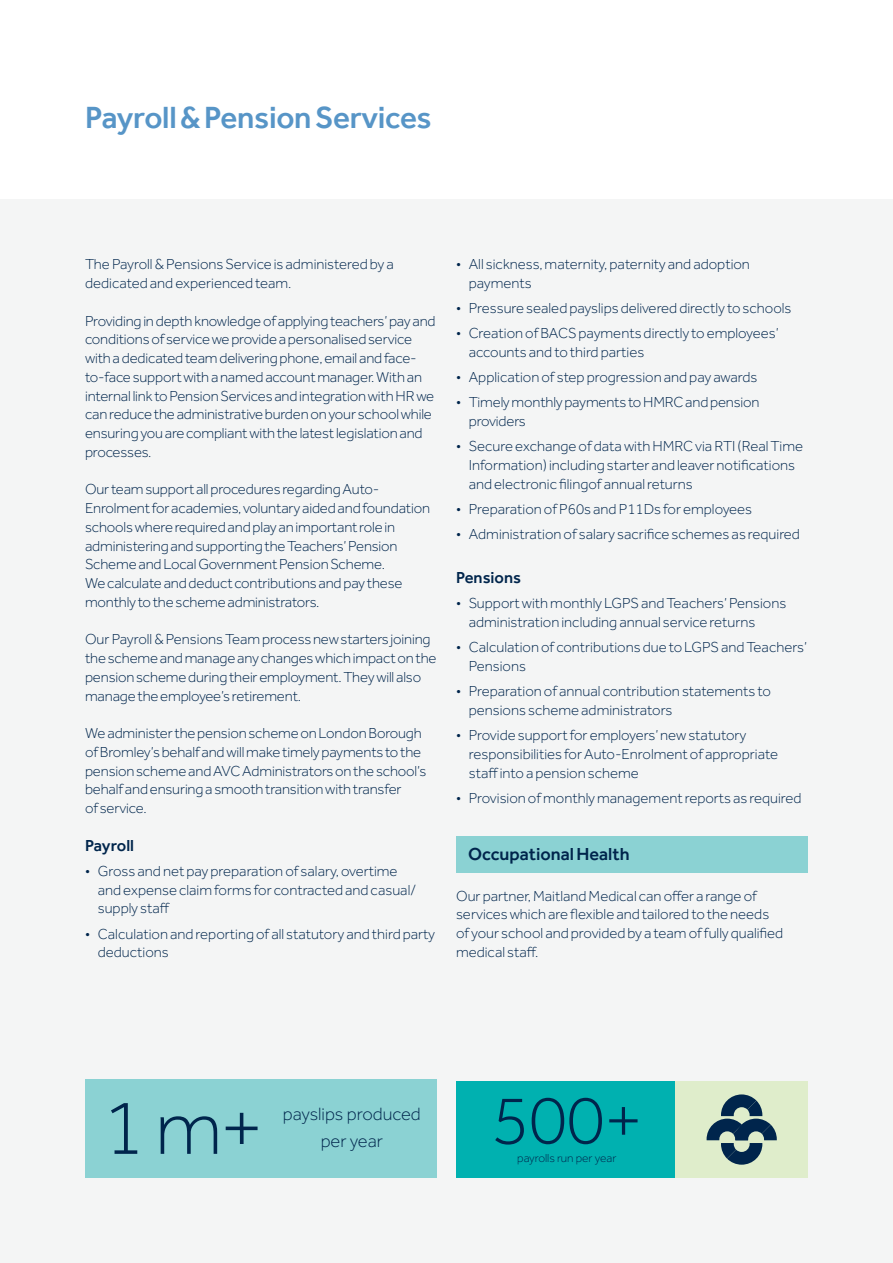
<style>
.page{position:relative;width:893px;height:1263px;background:#fff}
.page>*{position:absolute;margin:0;border:0;box-sizing:border-box;transform-origin:0 0}
.t1{font:300 79.5px "Effra";color:#00254c}
.t2{font:300 70.5px "Effra";color:#00254c}
.t3{font:500 31.5px "Effra";letter-spacing:-.01em;color:#5795c7}
.t4{font:300 18.45px/27.5px "Effra";color:#00254c;text-align:center}
.t5{font:500 18px "Effra";color:#00254c}
.t6{font:500 16.5px "Effra";color:#00254c}
.t7{font:300 15px/18.8px "Effra";letter-spacing:-.01em;color:#00254c}
.t8{font:300 12px "Effra";letter-spacing:-.005em;color:#00254c}
</style>
<div class="page">
<div style="left:0;top:200px;width:893px;height:1063px;background:#f4f5f5"></div>
<div style="left:85px;top:1080px;width:352px;height:98px;background:#8bd2d3"></div>
<div style="left:456px;top:1081px;width:219px;height:97px;background:#00b1b0"></div>
<div style="left:675px;top:1081px;width:133px;height:97px;background:#dfedcb"></div>
<svg style="left:707px;top:1094px;width:70px;height:71px"></svg>
<div style="left:456px;top:836px;width:352px;height:36px;background:#8bd2d3"></div>
<h3 class="t3" style="left:85px;top:99px;width:348px">Payroll &amp; Pension Services</h3>
<p class="t7" style="left:85px;top:255px;width:310px">The Payroll &amp; Pensions Service is administered by a dedicated and experienced team.</p>
<p class="t7" style="left:85px;top:311px;width:352px">Providing in depth knowledge of applying teachers’ pay and conditions of service we provide a personalised service with a dedicated team delivering phone, email and face&shy;to-face support with a named account manager. With an internal link to Pension Services and integration with HR we can reduce the administrative burden on your school while ensuring you are compliant with the latest legislation and processes.</p>
<p class="t7" style="left:85px;top:480px;width:347px">Our team support all procedures regarding Auto-Enrolment for academies, voluntary aided and foundation schools where required and play an important role in administering and supporting the Teachers’ Pension Scheme and Local Government Pension Scheme.<br>We calculate and deduct contributions and pay these monthly to the scheme administrators.</p>
<p class="t7" style="left:85px;top:630px;width:353px">Our Payroll &amp; Pensions Team process new starters joining the scheme and manage any changes which impact on the pension scheme during their employment. They will also manage the employee’s retirement.</p>
<p class="t7" style="left:85px;top:724px;width:343px">We administer the pension scheme on London Borough of Bromley’s behalf and will make timely payments to the pension scheme and AVC Administrators on the school’s behalf and ensuring a smooth transition with transfer<br>of service.</p>
<p class="t6" style="left:85px;top:835px;width:51px">Payroll</p>
<p class="t7" style="left:98px;top:861px;width:320px;text-indent:-13px">• Gross and net pay preparation of salary, overtime and expense claim forms for contracted and casual/ supply staff</p>
<p class="t7" style="left:98px;top:924px;width:339px;text-indent:-13px">• Calculation and reporting of all statutory and third party deductions</p>
<p class="t7" style="left:469px;top:255px;width:283px;text-indent:-13px">• All sickness, maternity, paternity and adoption payments</p>
<p class="t7" style="left:456px;top:299px;width:337px">• Pressure sealed payslips delivered directly to schools</p>
<p class="t7" style="left:469px;top:324px;width:311px;text-indent:-13px">• Creation of BACS payments directly to employees’ accounts and to third parties</p>
<p class="t7" style="left:456px;top:368px;width:303px">• Application of step progression and pay awards</p>
<p class="t7" style="left:469px;top:393px;width:292px;text-indent:-13px">• Timely monthly payments to HMRC and pension providers</p>
<p class="t7" style="left:469px;top:437px;width:336px;text-indent:-13px">• Secure exchange of data with HMRC via RTI (Real Time<br>Information) including starter and leaver notifications and electronic filingof annual returns</p>
<p class="t7" style="left:456px;top:499px;width:298px">• Preparation of P60s and P11Ds for employees</p>
<p class="t7" style="left:456px;top:525px;width:345px">• Administration of salary sacrifice schemes as required</p>
<p class="t6" style="left:456px;top:568px;width:67px">Pensions</p>
<p class="t7" style="left:469px;top:594px;width:319px;text-indent:-13px">• Support with monthly LGPS and Teachers’ Pensions administration including annual service returns</p>
<p class="t7" style="left:469px;top:638px;width:340px;text-indent:-13px">• Calculation of contributions due to LGPS and Teachers’<br>Pensions</p>
<p class="t7" style="left:469px;top:682px;width:304px;text-indent:-13px">• Preparation of annual contribution statements to pensions scheme administrators</p>
<p class="t7" style="left:469px;top:726px;width:311px;text-indent:-13px">• Provide support for employers’ new statutory responsibilities for Auto-Enrolment of appropriate staff into a pension scheme</p>
<p class="t7" style="left:456px;top:788px;width:347px">• Provision of monthly management reports as required</p>
<p class="t5" style="left:468px;top:843px;width:163px">Occupational Health</p>
<p class="t7" style="left:456px;top:886px;width:329px">Our partner, Maitland Medical can offer a range of services which are flexible and tailored to the needs of your school and provided by a team of fully qualified medical staff.</p>
<h1 class="t1" style="left:102px;top:1082px;width:163px">1 m+</h1>
<p class="t4" style="left:283px;top:1100px;width:140px">payslips produced per year</p>
<h2 class="t2" style="left:491px;top:1080px;width:153px">500+</h2>
<p class="t8" style="left:517px;top:1151px;width:101px">payrolls run per year</p>
</div>
